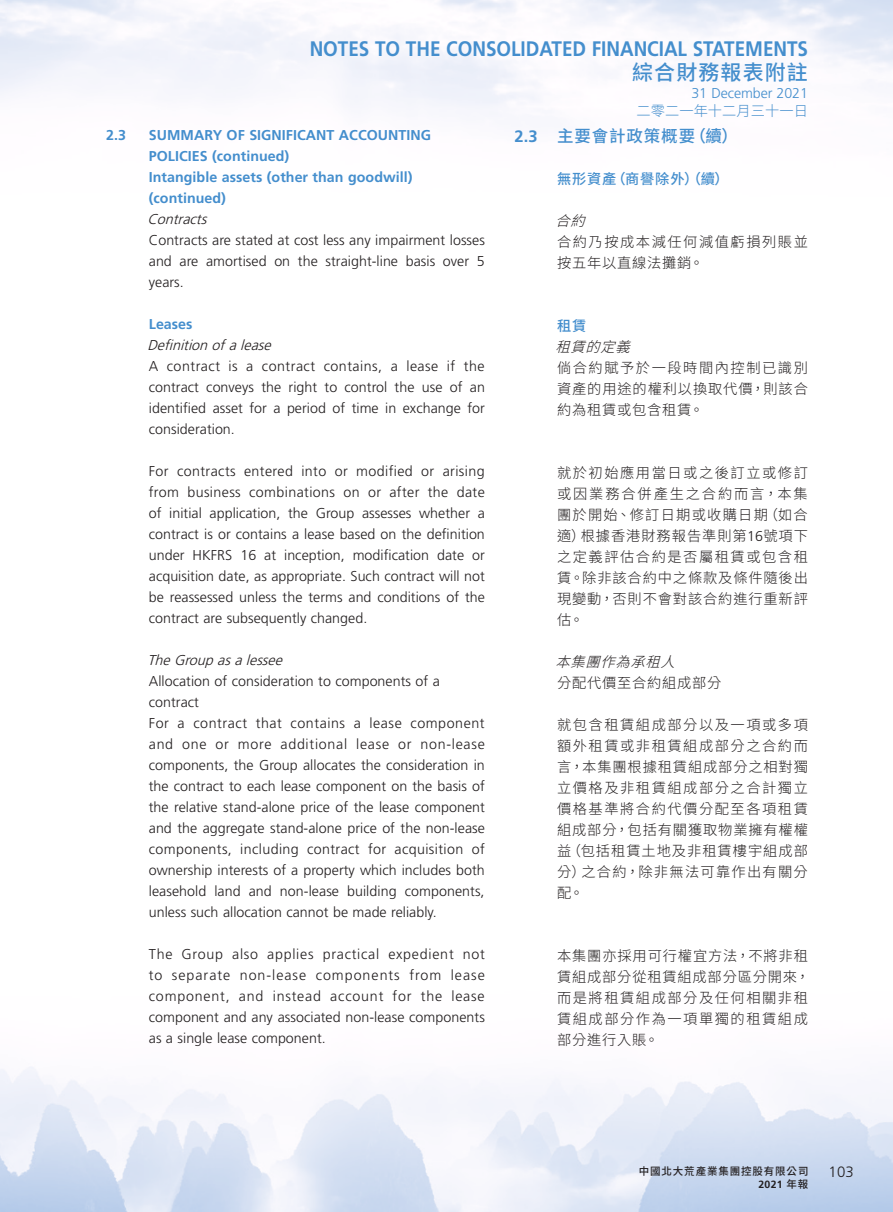
<style>
.page{position:relative;width:893px;height:1212px;background:#fff}
.page>*{position:absolute;margin:0;border:0;box-sizing:border-box;transform-origin:0 0}
.t1{font:700 21px "Frutiger LT Std";color:#448ecd;scale:.9 1}
.t2{font:500 21px "Source Han Sans TC";letter-spacing:.055em;color:#448ecd}
.C_Heading_1{font:500 16.5px "Source Han Sans TC";letter-spacing:.055em;color:#448ecd}
.t3{font:300 15px "Frutiger LT Std";color:#231f20}
.Body_Text{font:300 14.25px/21px "Frutiger LT Std";letter-spacing:.005em;color:#231f20;text-align:justify}
.C_Body_Text{font:300 14.25px/21px "Source Han Sans TC";letter-spacing:.06em;color:#231f20;text-align:justify}
.Heading_1{font:700 14.25px/21px "Frutiger LT Std";letter-spacing:.005em;color:#448ecd}
.Heading_2{font:700 14.25px/21px "Frutiger LT Std";letter-spacing:.005em;color:#448ecd}
.Heading_4{font:300 14.25px/21px "Frutiger LT Std";letter-spacing:.005em;color:#231f20}
.Heading_3{font:italic 300 14.25px "Frutiger LT Std";color:#231f20}
.C_Body_Text-2{font:300 14.25px/21px "Source Han Sans TC";letter-spacing:.105em;color:#231f20}
.C_Heading_2{font:500 14.25px "Source Han Sans TC";letter-spacing:.055em;color:#448ecd}
.t4{font:300 14.25px "Frutiger LT Std";letter-spacing:-.005em;color:#448ecd}
.t5{font:300 14.25px "Source Han Sans TC";letter-spacing:.005em;color:#448ecd}
.Heading_4-2{font:300 14.25px "Source Han Sans TC";letter-spacing:.055em;color:#231f20}
.Heading_3-2{font:italic 300 14.25px "Source Han Sans TC";color:#231f20}
.C_Heading_3{font:italic 300 14.25px "Source Han Sans TC";color:#231f20}
.t6{font:500 10.5px "Source Han Sans TC";letter-spacing:.085em;color:#231f20}
.t7{font:700 10.5px "Frutiger LT Std";color:#231f20}
.s1{font-family:"Frutiger LT Std";font-weight:700}
.s2{font-family:"Frutiger LT Std"}
.s3{font-family:"Source Han Sans TC";font-weight:500}
</style>
<div class="page">
<img style="left:0;top:1067px;width:893px;height:145px">
<h1 class="t1" style="left:310px;top:36px;width:555px">NOTES TO THE CONSOLIDATED FINANCIAL STATEMENTS</h1>
<h1 class="t2" style="left:632px;top:60px;width:177px">綜合財務報表附註</h1>
<p class="t4" style="left:691px;top:85px;width:118px">31 December 2021</p>
<p class="t5" style="left:636px;top:103px;width:173px">二零二一年十二月三十一日</p>
<p class="C_Heading_1" style="left:514px;top:127px;width:225px"><span class="s1">2.3</span> 主要會計政策概要（續）</p>
<p class="C_Heading_2" style="left:557px;top:171px;width:173px">無形資產（商譽除外）（續）</p>
<p class="C_Heading_3" style="left:556px;top:213px;width:42px">合約</p>
<p class="C_Body_Text-2" style="left:557px;top:232px;width:252px">合約乃按成本減任何減值虧損列賬並按五年以直線法攤銷。</p>
<p class="Heading_1" style="left:106px;top:125px;width:21px">2.3</p>
<p class="Heading_1" style="left:149px;top:125px;width:284px">SUMMARY OF SIGNIFICANT ACCOUNTING<br>POLICIES (continued)</p>
<p class="Heading_2" style="left:149px;top:167px;width:265px">Intangible assets (other than goodwill) (continued)</p>
<p class="Heading_3" style="left:147px;top:211px;width:65px">Contracts</p>
<p class="Body_Text" style="left:149px;top:230px;width:338px">Contracts are stated at cost less any impairment losses and are amortised on the straight-line basis over 5 years.</p>
<p class="Heading_2" style="left:149px;top:314px;width:45px">Leases</p>
<p class="Heading_3" style="left:147px;top:337px;width:129px">Definitionofalease</p>
<p class="Body_Text" style="left:149px;top:356px;width:338px">A contract is a contract contains, a lease if the contract conveys the right to control the use of an identified asset for a period of time in exchange for consideration.</p>
<p class="Body_Text" style="left:149px;top:461px;width:338px">For contracts entered into or modified or arising from business combinations on or after the date of initial application, the Group assesses whether a contract is or contains a lease based on the definition under HKFRS 16 at inception, modification date or acquisition date, as appropriate. Such contract will not be reassessed unless the terms and conditions of the contract are subsequently changed.</p>
<p class="Heading_3" style="left:147px;top:652px;width:140px">TheGroupasalessee</p>
<p class="Heading_4" style="left:149px;top:671px;width:292px">Allocation of consideration to components of a contract</p>
<p class="Body_Text" style="left:149px;top:713px;width:338px">For a contract that contains a lease component and one or more additional lease or non-lease components, the Group allocates the consideration in the contract to each lease component on the basis of the relative stand-alone price of the lease component and the aggregate stand-alone price of the non-lease components, including contract for acquisition of ownership interests of a property which includes both leasehold land and non-lease building components, unless such allocation cannot be made reliably.</p>
<p class="Body_Text" style="left:149px;top:944px;width:338px">The Group also applies practical expedient not to separate non-lease components from lease component, and instead account for the lease component and any associated non-lease components as a single lease component.</p>
<p class="C_Heading_2" style="left:557px;top:318px;width:31px">租賃</p>
<p class="C_Heading_3" style="left:556px;top:339px;width:87px">租賃的定義</p>
<p class="C_Body_Text" style="left:557px;top:358px;width:252px">倘合約賦予於一段時間內控制已識別資產的用途的權利以換取代價，則該合約為租賃或包含租賃。</p>
<p class="C_Body_Text" style="left:557px;top:463px;width:252px">就於初始應用當日或之後訂立或修訂或因業務合併產生之合約而言，本集團於開始、修訂日期或收購日期（如合適）根據香港財務報告準則第<span class="s2">16</span>號項下之定義評估合約是否屬租賃或包含租賃。除非該合約中之條款及條件隨後出現變動，否則不會對該合約進行重新評估。</p>
<p class="Heading_3-2" style="left:556px;top:654px;width:132px">本集團作為承租人</p>
<p class="Heading_4-2" style="left:557px;top:675px;width:166px">分配代價至合約組成部分</p>
<p class="C_Body_Text" style="left:557px;top:715px;width:252px">就包含租賃組成部分以及一項或多項額外租賃或非租賃組成部分之合約而言，本集團根據租賃組成部分之相對獨立價格及非租賃組成部分之合計獨立價格基準將合約代價分配至各項租賃組成部分，包括有關獲取物業擁有權權益（包括租賃土地及非租賃樓宇組成部分）之合約，除非無法可靠作出有關分配。</p>
<p class="C_Body_Text" style="left:557px;top:946px;width:254px;text-align:left">本集團亦採用可行權宜方法，不將非租賃組成部分從租賃組成部分區分開來，而是將租賃組成部分及任何相關非租賃組成部分作為一項單獨的租賃組成部分進行入賬。</p>
<p class="t6" style="left:639px;top:1165px;width:171px">中國北大荒產業集團控股有限公司</p>
<p class="t3" style="left:829px;top:1164px;width:27px">103</p>
<p class="t7" style="left:758px;top:1178px;width:52px">2021 <span class="s3">年報</span></p>
</div>
